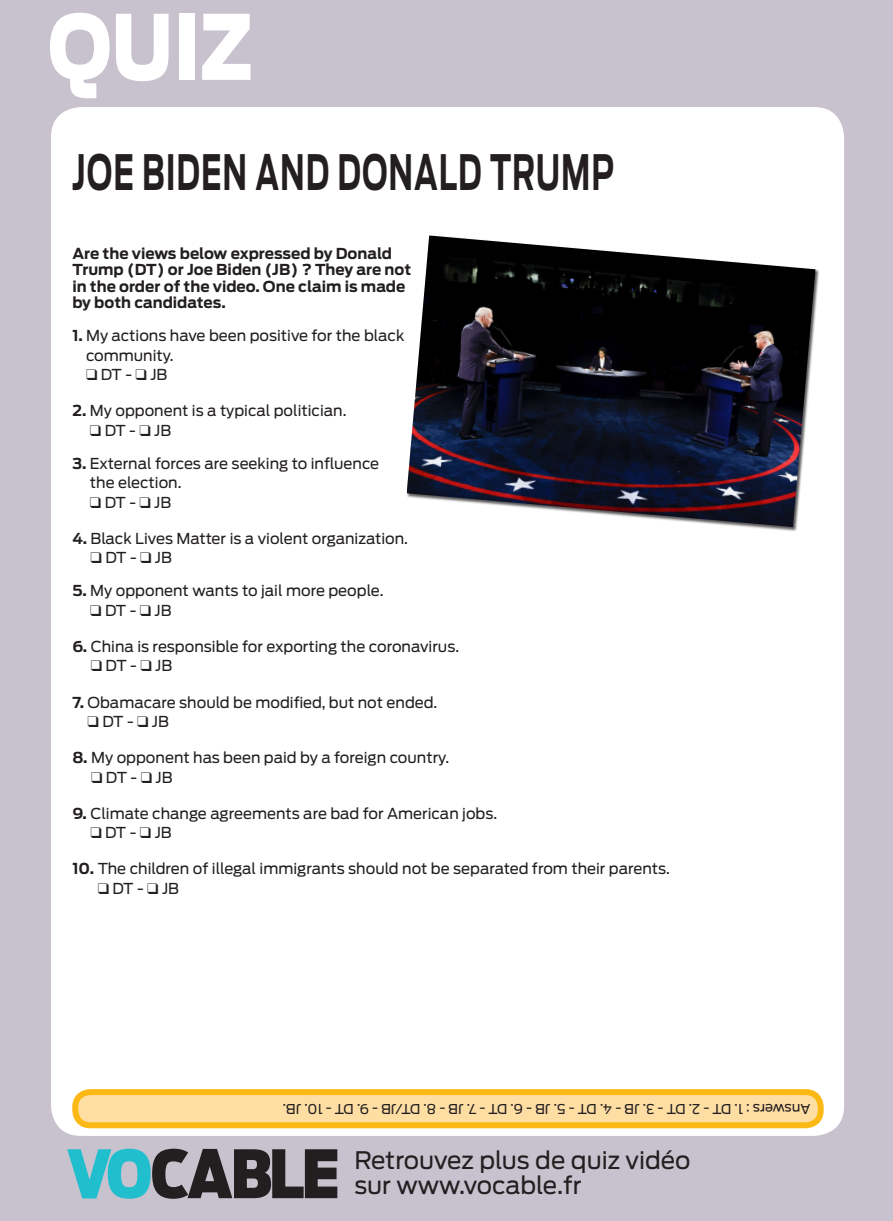
<style>
.page{position:relative;width:893px;height:1221px;background:#fff}
.page>*{position:absolute;margin:0;border:0;box-sizing:border-box;transform-origin:0 0}
.t1{font:900 89.1px "Antenna";color:#fff;scale:.83 1}
.Titre_quiz_ok{font:700 48.45px "Antenna";letter-spacing:.03em;color:#231f20;scale:.62 1}
.t2{font:24px "Antenna";color:#231f20}
.texte{font:15px/19.5px "Antenna";color:#231f20}
.texte-2{font:700 15px/16.5px "Antenna";color:#231f20}
.Réponses{font:13.5px "Antenna";letter-spacing:-.005em;color:#231f20}
.s1{font-weight:700}
</style>
<div class="page">
<div style="left:0;top:0;width:893px;height:1220px;background:#c8c2cf"></div>
<div style="left:51px;top:107px;width:793px;height:1028px;background:#fff;border-radius:30px"></div>
<svg style="left:67px;top:1148px;width:270px;height:50px"></svg>
<div style="left:75px;top:1092px;width:746px;height:33px;background:#ffdea4;border-radius:15px"></div>
<div style="left:72px;top:1089px;width:752px;height:39px;border:6px solid #fcb814;border-radius:15px"></div>
<div style="left:406px;top:235px;width:414px;height:296px;background:#231f20;opacity:.75"></div>
<img style="left:407px;top:235px;width:408px;height:292px">
<p class="t1" style="left:48px;top:-6px;width:248px">QUIZ</p>
<p class="Titre_quiz_ok" style="left:72px;top:143px;width:876px">JOE BIDEN AND DONALD TRUMP</p>
<p class="texte-2" style="left:72px;top:245px;width:340px">Are the views below expressed by Donald Trump (DT) or Joe Biden (JB) ? They are not in the order of the video. One claim is made by both candidates.</p>
<p class="texte" style="left:86px;top:326px;width:320px;text-indent:-14px"><span class="s1">1.</span> My actions have been positive for the black community.</p>
<p class="texte" style="left:86px;top:365px;width:83px">❑ DT - ❑ JB</p>
<p class="texte" style="left:72px;top:401px;width:276px"><span class="s1">2.</span> My opponent is a typical politician.</p>
<p class="texte" style="left:90px;top:420px;width:83px">❑ DT - ❑ JB</p>
<p class="texte" style="left:90px;top:453px;width:291px;text-indent:-18px"><span class="s1">3.</span> External forces are seeking to influence the election.</p>
<p class="texte" style="left:90px;top:492px;width:83px">❑ DT - ❑ JB</p>
<p class="texte" style="left:72px;top:528px;width:337px"><span class="s1">4.</span> Black Lives Matter is a violent organization.</p>
<p class="texte" style="left:91px;top:548px;width:83px">❑ DT - ❑ JB</p>
<p class="texte" style="left:72px;top:581px;width:313px"><span class="s1">5.</span> My opponent wants to jail more people.</p>
<p class="texte" style="left:90px;top:600px;width:83px">❑ DT - ❑ JB</p>
<p class="texte" style="left:72px;top:636px;width:388px"><span class="s1">6.</span> China is responsible for exporting the coronavirus.</p>
<p class="texte" style="left:91px;top:656px;width:83px">❑ DT - ❑ JB</p>
<p class="texte" style="left:72px;top:692px;width:366px"><span class="s1">7.</span> Obamacare should be modified, but not ended.</p>
<p class="texte" style="left:88px;top:711px;width:83px">❑ DT - ❑ JB</p>
<p class="texte" style="left:72px;top:747px;width:378px"><span class="s1">8.</span> My opponent has been paid by a foreign country.</p>
<p class="texte" style="left:91px;top:767px;width:83px">❑ DT - ❑ JB</p>
<p class="texte" style="left:72px;top:803px;width:426px"><span class="s1">9.</span> Climate change agreements are bad for American jobs.</p>
<p class="texte" style="left:90px;top:822px;width:83px">❑ DT - ❑ JB</p>
<p class="texte" style="left:72px;top:858px;width:599px"><span class="s1">10.</span> The children of illegal immigrants should not be separated from their parents.</p>
<p class="texte" style="left:98px;top:878px;width:83px">❑ DT - ❑ JB</p>
<p class="Réponses" style="left:810px;top:1116px;width:529px;rotate:-180deg">Answers : 1. DT - 2. DT - 3. JB - 4. DT - 5. JB - 6. DT - 7. JB - 8. DT/JB - 9. DT - 10. JB.</p>
<p class="t2" style="left:354px;top:1145px;width:338px">Retrouvez plus de quiz vidéo</p>
<p class="t2" style="left:354px;top:1171px;width:229px">sur www.vocable.fr</p>
</div>
